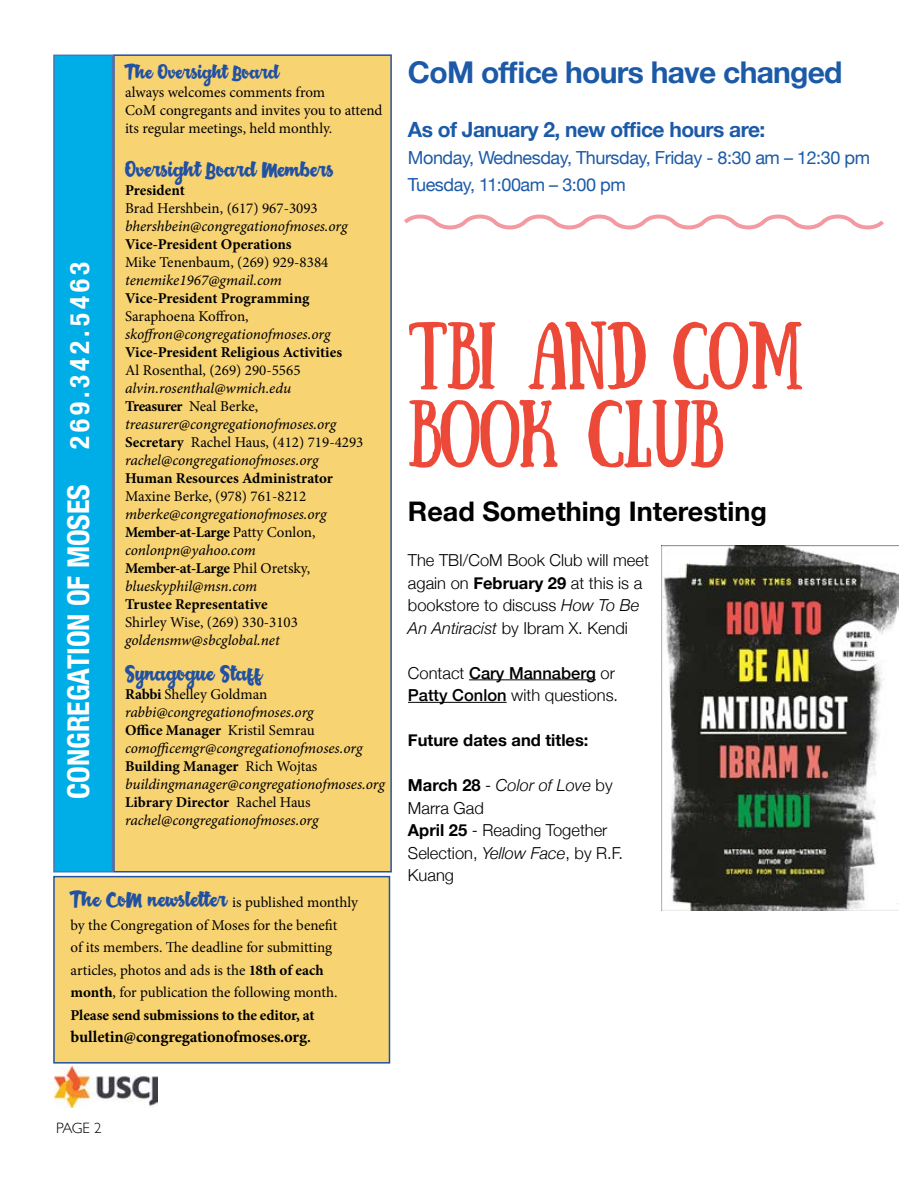
<style>
.page{position:relative;width:918px;height:1188px;background:#fff}
.page>*{position:absolute;margin:0;border:0;box-sizing:border-box;transform-origin:0 0}
.t1{font:67.5px/78px "Sunday";letter-spacing:-.025em;color:#ed4939}
.t2{font:700 condensed 30px "Helvetica Neue";color:#fff}
.t3{font:700 30px "Helvetica Neue";letter-spacing:-.025em;color:#1c5aa8}
.t4{font:700 27px "Helvetica Neue";color:#000}
.t5{font:700 21px "Helvetica Neue";letter-spacing:-.025em;color:#1c5aa8}
.t6{font:19.5px "Middle Class Script";color:#2151a3}
.t7{font:18px/27px "Helvetica Neue";letter-spacing:-.025em;color:#1c5aa8}
.t8{font:18px "Middle Class Script";color:#2151a3}
.t9{font:300 16.5px/22.5px "Helvetica Neue";color:#000}
.t10{font:500 16.5px/22.5px "Helvetica Neue";color:#000}
.t11{font:700 16.5px "Minion Pro";letter-spacing:-.01em;color:#000}
.t12{font:700 16.5px "Helvetica Neue";color:#000}
.t13{font:15px/22.5px "Minion Pro";color:#000}
.t14{font:15px "Minion Pro It Capt";letter-spacing:-.005em;color:#000}
.t15{font:700 15px "Minion Pro";letter-spacing:-.005em;color:#000}
.t16{font:700 15px "Minion Pro";letter-spacing:-.03em;color:#000}
.t17{font:300 15px "Gill Sans";color:#000}
.s1{font-size:27px}
.s2{font-weight:700}
.s3{font-weight:400}
.s4{font-family:"Middle Class Script";font-size:19.5px;color:#2151a3}
.s5{font-size:15px}
.s6{font-style:italic}
.s7{font-weight:300}
</style>
<div class="page">
<img style="left:661px;top:546px;width:237px;height:365px">
<div style="left:53px;top:876px;width:337px;height:188px;background:#f8d372;border:2px solid #2151a3"></div>
<div style="left:113px;top:54px;width:279px;height:818px;background:#f8d372;border:2px solid #2151a3"></div>
<div style="left:54px;top:55px;width:59px;height:817px;background:#00aee7"></div>
<div style="left:53px;top:55px;width:60px;height:817px;border:2px solid #4e74b5"></div>
<img style="left:54px;top:1066px;width:104px;height:41px">
<hr style="left:469px;top:679px;width:127px;height:1px;background:#000">
<hr style="left:408px;top:702px;width:99px;height:1px;background:#000">
<svg style="left:404px;top:214px;width:480px;height:16px"></svg>
<h2 class="t2" style="left:54px;top:799px;width:538px;rotate:-90deg">CONGREGATION OF MOSES <span class="s1">269.342.5463</span></h2>
<p class="t8" style="left:125px;top:61px;width:156px">The Oversight Board</p>
<p class="t13" style="left:125px;top:84px;width:259px;line-height:18px">always welcomes comments from<br>CoM congregants and invites you to attend its regular meetings, held monthly.</p>
<h3 class="t6" style="left:125px;top:157px;width:210px">Oversight Board Members</h3>
<p class="t15" style="left:125px;top:179px;width:61px">President</p>
<p class="t13" style="left:125px;top:197px;width:194px">Brad Hershbein, (617) 967-3093</p>
<p class="t14" style="left:125px;top:217px;width:224px">bhershbein@congregationofmoses.org</p>
<p class="t15" style="left:125px;top:233px;width:168px">Vice-President Operations</p>
<p class="t13" style="left:125px;top:251px;width:205px">Mike Tenenbaum, (269) 929-8384</p>
<p class="t14" style="left:125px;top:271px;width:158px">tenemike1967@gmail.com</p>
<p class="t15" style="left:125px;top:287px;width:186px">Vice-President Programming</p>
<p class="t13" style="left:125px;top:305px;width:125px">Saraphoena Koffron,</p>
<p class="t14" style="left:125px;top:325px;width:207px">skoffron@congregationofmoses.org</p>
<p class="t15" style="left:125px;top:341px;width:219px">Vice-President Religious Activities</p>
<p class="t13" style="left:125px;top:359px;width:177px">Al Rosenthal, (269) 290-5565</p>
<p class="t14" style="left:125px;top:379px;width:168px">alvin.rosenthal@wmich.edu</p>
<p class="t13" style="left:125px;top:395px;width:135px"><span class="s2">Treasurer</span> Neal Berke,</p>
<p class="t14" style="left:125px;top:415px;width:213px">treasurer@congregationofmoses.org</p>
<p class="t13" style="left:125px;top:431px;width:240px"><span class="s2">Secretary</span> Rachel Haus, (412) 719-4293</p>
<p class="t14" style="left:125px;top:451px;width:195px">rachel@congregationofmoses.org</p>
<p class="t15" style="left:125px;top:467px;width:209px">Human Resources Administrator</p>
<p class="t13" style="left:125px;top:485px;width:183px">Maxine Berke, (978) 761-8212</p>
<p class="t14" style="left:125px;top:505px;width:203px">mberke@congregationofmoses.org</p>
<p class="t16" style="left:125px;top:521px;width:192px">Member-at-Large <span class="s3">Patty Conlon,</span></p>
<p class="t14" style="left:125px;top:541px;width:132px">conlonpn@yahoo.com</p>
<p class="t16" style="left:125px;top:557px;width:187px">Member-at-Large <span class="s3">Phil Oretsky,</span></p>
<p class="t14" style="left:125px;top:577px;width:134px">blueskyphil@msn.com</p>
<p class="t15" style="left:125px;top:593px;width:144px">Trustee Representative</p>
<p class="t13" style="left:125px;top:611px;width:174px">Shirley Wise, (269) 330-3103</p>
<p class="t14" style="left:125px;top:631px;width:156px">goldensmw@sbcglobal.net</p>
<h3 class="t6" style="left:125px;top:661px;width:139px">Synagogue Staff</h3>
<p class="t13" style="left:125px;top:683px;width:144px"><span class="s2">Rabbi</span> Shelley Goldman</p>
<p class="t14" style="left:125px;top:703px;width:190px">rabbi@congregationofmoses.org</p>
<p class="t15" style="left:125px;top:719px;width:191px">Office Manager <span class="s3">Kristil Semrau</span></p>
<p class="t14" style="left:125px;top:739px;width:239px">comofficemgr@congregationofmoses.org</p>
<p class="t15" style="left:125px;top:755px;width:194px">Building Manager <span class="s3">Rich Wojtas</span></p>
<p class="t14" style="left:125px;top:775px;width:261px">buildingmanager@congregationofmoses.org</p>
<p class="t15" style="left:125px;top:791px;width:187px">Library Director <span class="s3">Rachel Haus</span></p>
<p class="t14" style="left:125px;top:811px;width:195px">rachel@congregationofmoses.org</p>
<p class="t13" style="left:71px;top:891px;width:289px"><span class="s4">The CoM newsletter</span> is published monthly by the Congregation of Moses for the benefit<br>of its members. The deadline for submitting articles, photos and ads is the <span class="s2">18th of each month</span>, for publication the following month.<br><span class="s2">Please send submissions to the editor, at</span></p>
<p class="t11" style="left:71px;top:1026px;width:242px">bulletin@congregationofmoses.org<span class="s5">.</span></p>
<h2 class="t3" style="left:408px;top:49px;width:436px">CoM office hours have changed</h2>
<h3 class="t5" style="left:408px;top:113px;width:359px">As of January 2, new office hours are:</h3>
<p class="t7" style="left:408px;top:145px;width:464px">Monday, Wednesday, Thursday, Friday - 8:30 am – 12:30 pm<br>Tuesday, 11:00am – 3:00 pm</p>
<h1 class="t1" style="left:408px;top:310px;width:397px">TBI AND COM<br>BOOK CLUB</h1>
<h3 class="t4" style="left:408px;top:490px;width:360px">Read Something Interesting</h3>
<p class="t9" style="left:408px;top:548px;width:242px">The TBI/CoM Book Club will meet again on <span class="s2">February 29</span> at this is a bookstore to discuss <span class="s6">How To Be<br>An Antiracist</span> by Ibram X. Kendi</p>
<p class="t10" style="left:408px;top:660px;width:212px"><span class="s7">Contact</span> Cary Mannaberg <span class="s7">or<br></span>Patty Conlon <span class="s7">with questions.</span></p>
<p class="t12" style="left:408px;top:727px;width:182px">Future dates and titles:</p>
<p class="t9" style="left:408px;top:773px;width:217px"><span class="s2">March 28</span> - <span class="s6">Color of Love</span> by<br>Marra Gad<br><span class="s2">April 25</span> - Reading Together<br>Selection, <span class="s6">Yellow Face</span>, by R.F.<br>Kuang</p>
<p class="t17" style="left:56px;top:1117px;width:47px">PAGE 2</p>
</div>
